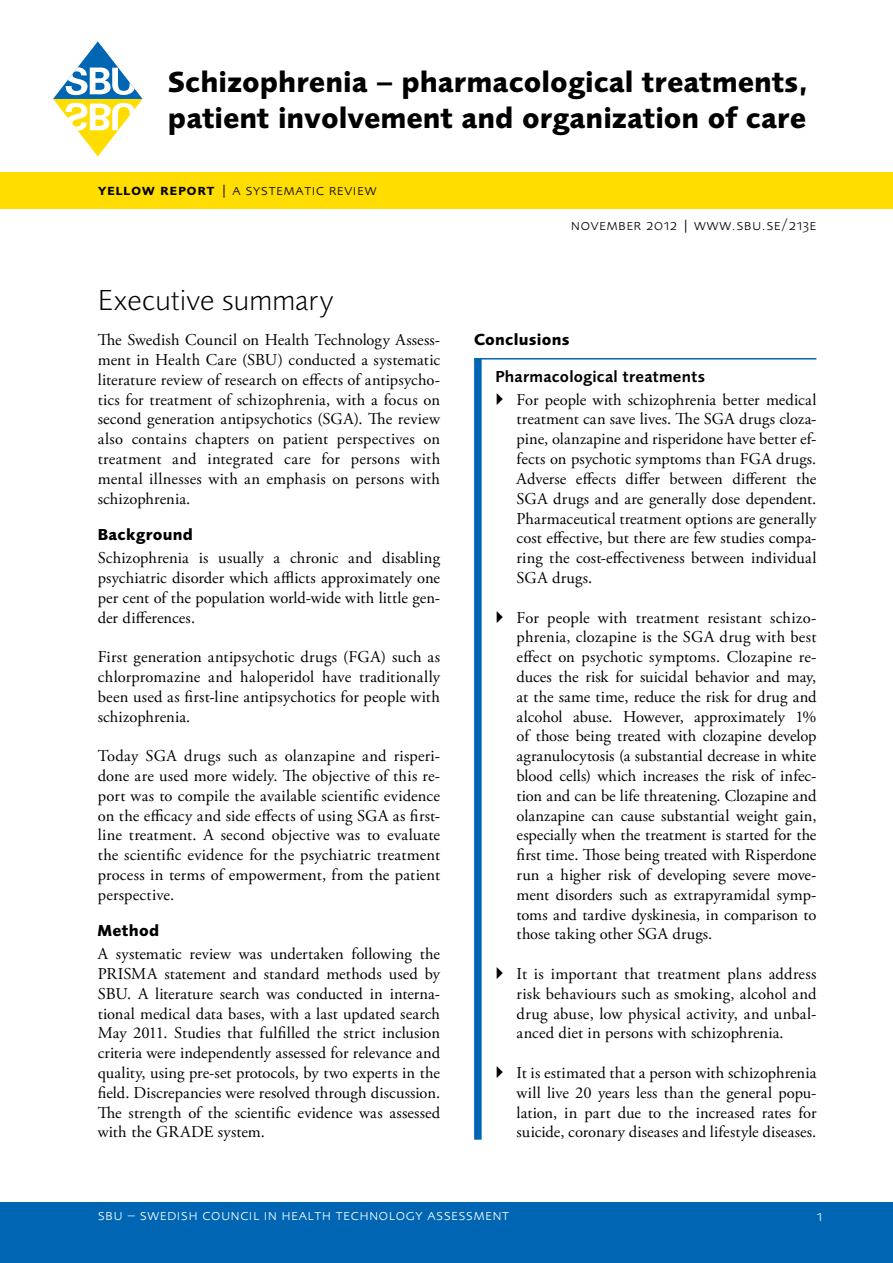
<style>
.page{position:relative;width:893px;height:1263px;background:#fff}
.page>*{position:absolute;margin:0;border:0;box-sizing:border-box;transform-origin:0 0}
.Rapporttitel{font:700 30px/36px "Foundry Sans";color:#000}
.Kapitelrubrik{font:300 30px "Foundry Sans";color:#000}
.Brödtext{font:16.5px/19.8px "Adobe Garamond Pro";letter-spacing:.005em;color:#000;text-align:justify}
.Rubrik_2_i_brödtext{font:600 16.5px "Foundry Sans";letter-spacing:.015em;color:#000}
.Rubrik_1_i_sammanfat{font:700 16.5px "Foundry Sans";letter-spacing:.015em;color:#000}
.Rubrik__Slutsats___S{font:700 16.5px "Foundry Sans";letter-spacing:.015em;color:#000}
.Sidhuvud_svart{font:300 15.45px "Foundry Sans Expert";letter-spacing:.03em;color:#000}
.Sidhuvud_vitt{font:300 15.45px "Foundry Sans Expert";letter-spacing:.03em;color:#fff}
.s1{font-weight:600}
</style>
<div class="page">
<div style="left:0;top:1202px;width:893px;height:61px;background:#0066b3"></div>
<svg style="left:53px;top:41px;width:90px;height:115px"></svg>
<div style="left:0;top:173px;width:893px;height:36px;background:#fd0"></div>
<hr style="left:474px;top:358px;width:342px;height:1px;background:#0066b3">
<div style="left:474px;top:359px;width:8px;height:781px;background:#0066b3"></div>
<p class="Rapporttitel" style="left:168px;top:64px;width:642px">Schizophrenia – pharmacological treatments, patient involvement and organization of care</p>
<p class="Sidhuvud_svart" style="left:98px;top:180px;width:280px"><span class="s1">yellow report</span> | a systematic review</p>
<h1 class="Kapitelrubrik" style="left:98px;top:283px;width:237px">Executive summary</h1>
<p class="Brödtext" style="left:98px;top:331px;width:344px">The Swedish Council on Health Technology Assess&shy;ment in Health Care (SBU) conducted a systematic literature review of research on effects of antipsycho&shy;tics for treatment of schizophrenia, with a focus on second generation antipsychotics (SGA). The review also contains chapters on patient perspectives on treatment and integrated care for persons with mental illnesses with an emphasis on persons with schizophrenia.</p>
<p class="Rubrik_1_i_sammanfat" style="left:98px;top:525px;width:97px">Background</p>
<p class="Brödtext" style="left:98px;top:548px;width:344px">Schizophrenia is usually a chronic and disabling psychiatric disorder which afflicts approximately one per cent of the population world-wide with little gen&shy;der differences.</p>
<p class="Brödtext" style="left:98px;top:647px;width:344px">First generation antipsychotic drugs (FGA) such as chlorpromazine and haloperidol have traditionally been used as first-line antipsychotics for people with schizophrenia.</p>
<p class="Brödtext" style="left:98px;top:746px;width:344px">Today SGA drugs such as olanzapine and risperi&shy;done are used more widely. The objective of this re&shy;port was to compile the available scientific evidence on the efficacy and side effects of using SGA as first&shy;line treatment. A second objective was to evaluate the scientific evidence for the psychiatric treatment process in terms of empowerment, from the patient perspective.</p>
<p class="Rubrik_1_i_sammanfat" style="left:98px;top:921px;width:63px">Method</p>
<p class="Brödtext" style="left:98px;top:944px;width:344px">A systematic review was undertaken following the PRISMA statement and standard methods used by SBU. A literature search was conducted in interna&shy;tional medical data bases, with a last updated search May 2011. Studies that fulfilled the strict inclusion criteria were independently assessed for relevance and quality, using pre-set protocols, by two experts in the field. Discrepancies were resolved through discussion.<br>The strength of the scientific evidence was assessed with the GRADE system.</p>
<p class="Sidhuvud_svart" style="left:571px;top:216px;width:247px">november 2012 | www.sbu.se/213e</p>
<p class="Rubrik__Slutsats___S" style="left:474px;top:330px;width:97px">Conclusions</p>
<h3 class="Rubrik_2_i_brödtext" style="left:495px;top:367px;width:211px">Pharmacological treatments</h3>
<p class="Brödtext" style="left:517px;top:390px;width:301px">For people with schizophrenia better medical treatment can save lives. The SGA drugs cloza&shy;pine, olanzapine and risperidone have better ef&shy;fects on psychotic symptoms than FGA drugs.<br>Adverse effects differ between different the SGA drugs and are generally dose dependent.<br>Pharmaceutical treatment options are generally cost effective, but there are few studies compa&shy;ring the cost-effectiveness between individual SGA drugs.</p>
<p class="Brödtext" style="left:517px;top:608px;width:301px">For people with treatment resistant schizo&shy;phrenia, clozapine is the SGA drug with best effect on psychotic symptoms. Clozapine re&shy;duces the risk for suicidal behavior and may, at the same time, reduce the risk for drug and alcohol abuse. However, approximately 1% of those being treated with clozapine develop agranulocytosis (a substantial decrease in white blood cells) which increases the risk of infec&shy;tion and can be life threatening. Clozapine and olanzapine can cause substantial weight gain, especially when the treatment is started for the first time. Those being treated with Risperdone run a higher risk of developing severe move&shy;ment disorders such as extrapyramidal symp&shy;toms and tardive dyskinesia, in comparison to those taking other SGA drugs.</p>
<p class="Brödtext" style="left:517px;top:964px;width:301px">It is important that treatment plans address risk behaviours such as smoking, alcohol and drug abuse, low physical activity, and unbal&shy;anced diet in persons with schizophrenia.</p>
<p class="Brödtext" style="left:517px;top:1063px;width:301px">It is estimated that a person with schizophrenia will live 20 years less than the general popu&shy;lation, in part due to the increased rates for suicide, coronary diseases and lifestyle diseases.</p>
<p class="Sidhuvud_vitt" style="left:98px;top:1206px;width:413px">sbu – swedish council in health technology assessment</p>
<p class="Sidhuvud_vitt" style="left:816px;top:1206px;width:7px">1</p>
</div>
